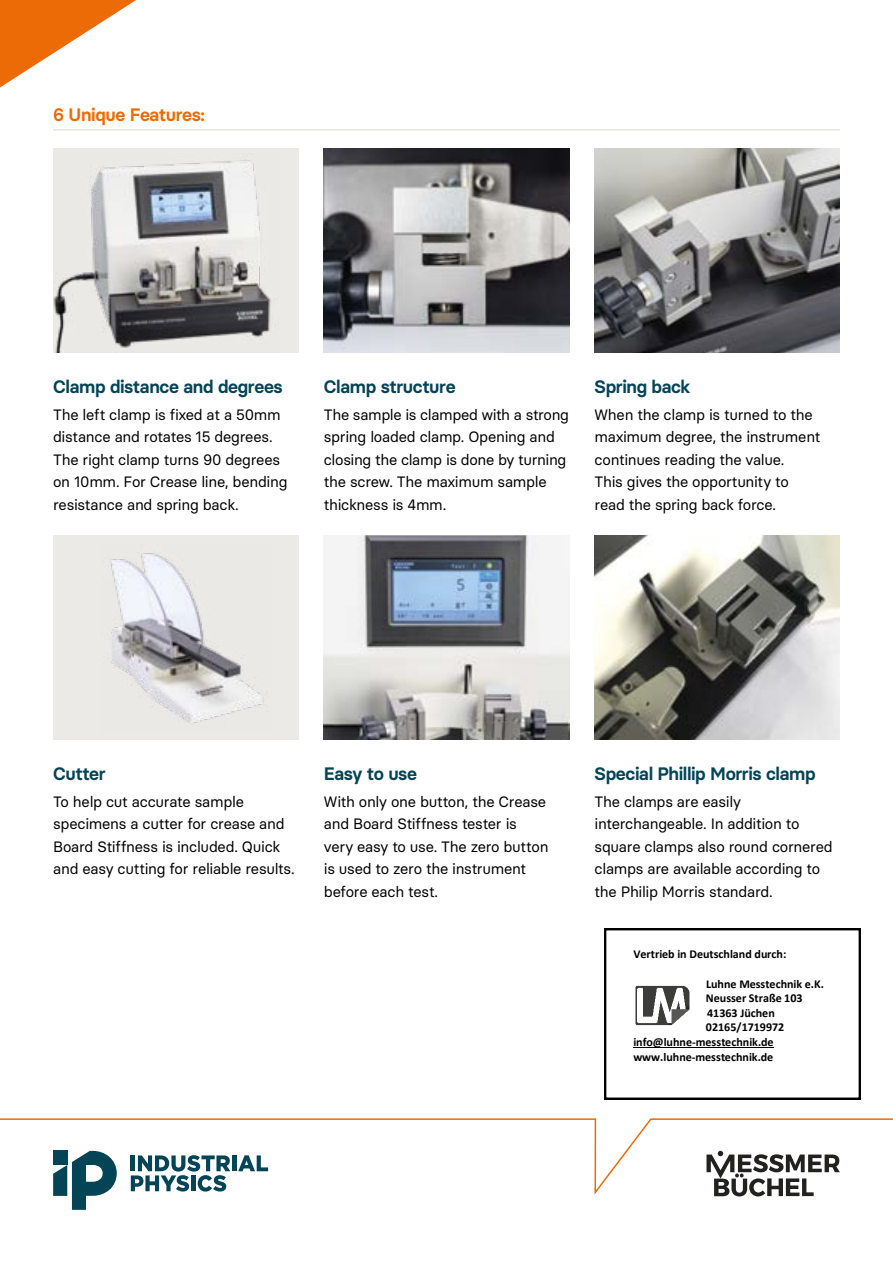
<style>
.page{position:relative;width:893px;height:1263px;background:#fff}
.page>*{position:absolute;margin:0;border:0;box-sizing:border-box;transform-origin:0 0}
.t1{font:600 18px "Basier Circle";letter-spacing:-.02em;color:#034456}
.t2{font:600 18px "Basier Circle";letter-spacing:-.025em;color:#ec6b06}
.t3{font:15px/22.5px "Basier Circle";letter-spacing:-.02em;color:#000}
.t4{font:700 12px "Calibri";color:#000}
</style>
<div class="page">
<hr style="left:53px;top:129px;width:787px;height:1px;background:#dddcd7">
<div style="left:53px;top:149px;width:245px;height:204px;background:#ebeae7"></div>
<img style="left:53px;top:159px;width:218px;height:194px">
<div style="left:53px;top:536px;width:245px;height:204px;background:#ebeae7"></div>
<img style="left:111px;top:553px;width:153px;height:170px">
<img style="left:324px;top:149px;width:245px;height:204px">
<img style="left:324px;top:536px;width:245px;height:204px">
<img style="left:595px;top:149px;width:245px;height:204px">
<img style="left:595px;top:536px;width:245px;height:204px">
<svg style="left:71px;top:1197px;width:15px;height:13px"></svg>
<svg style="left:0;top:0;width:136px;height:88px"></svg>
<svg style="left:0;top:1118px;width:893px;height:79px"></svg>
<svg style="left:706px;top:1151px;width:134px;height:45px"></svg>
<svg style="left:605px;top:929px;width:255px;height:170px"></svg>
<p class="t2" style="left:53px;top:103px;width:153px">6 Unique Features:</p>
<p class="t1" style="left:53px;top:375px;width:231px">Clamp distance and degrees</p>
<p class="t3" style="left:53px;top:403px;width:236px">The left clamp is fixed at a 50mm distance and rotates 15 degrees.<br>The right clamp turns 90 degrees on 10mm. For Crease line, bending resistance and spring back.</p>
<p class="t1" style="left:324px;top:375px;width:133px">Clamp structure</p>
<p class="t3" style="left:324px;top:403px;width:247px">The sample is clamped with a strong spring loaded clamp. Opening and closing the clamp is done by turning the screw. The maximum sample thickness is 4mm.</p>
<p class="t1" style="left:595px;top:375px;width:97px">Spring back</p>
<p class="t3" style="left:595px;top:403px;width:227px">When the clamp is turned to the maximum degree, the instrument continues reading the value.<br>This gives the opportunity to read the spring back force.</p>
<p class="t1" style="left:53px;top:762px;width:54px">Cutter</p>
<p class="t3" style="left:53px;top:790px;width:243px">To help cut accurate sample specimens a cutter for crease and Board Stiffness is included. Quick and easy cutting for reliable results.</p>
<p class="t1" style="left:324px;top:762px;width:95px">Easy to use</p>
<p class="t3" style="left:324px;top:790px;width:226px">With only one button, the Crease and Board Stiffness tester is very easy to use. The zero button is used to zero the instrument before each test.</p>
<p class="t1" style="left:595px;top:762px;width:222px">Special Phillip Morris clamp</p>
<p class="t3" style="left:595px;top:790px;width:240px">The clamps are easily interchangeable. In addition to square clamps also round cornered clamps are available according to the Philip Morris standard.</p>
<p class="t4" style="left:633px;top:949px;width:155px">Vertrieb in Deutschland durch:</p>
<p class="t4" style="left:706px;top:978px;width:119px">Luhne Messtechnik e.K.</p>
<p class="t4" style="left:706px;top:993px;width:98px">Neusser Straße 103</p>
<p class="t4" style="left:707px;top:1008px;width:69px">41363 Jüchen</p>
<p class="t4" style="left:706px;top:1022px;width:80px">02165/1719972</p>
<p class="t4" style="left:633px;top:1037px;width:142px">info@luhne-messtechnik.de</p>
<p class="t4" style="left:633px;top:1052px;width:141px">www.luhne-messtechnik.de</p>
</div>
